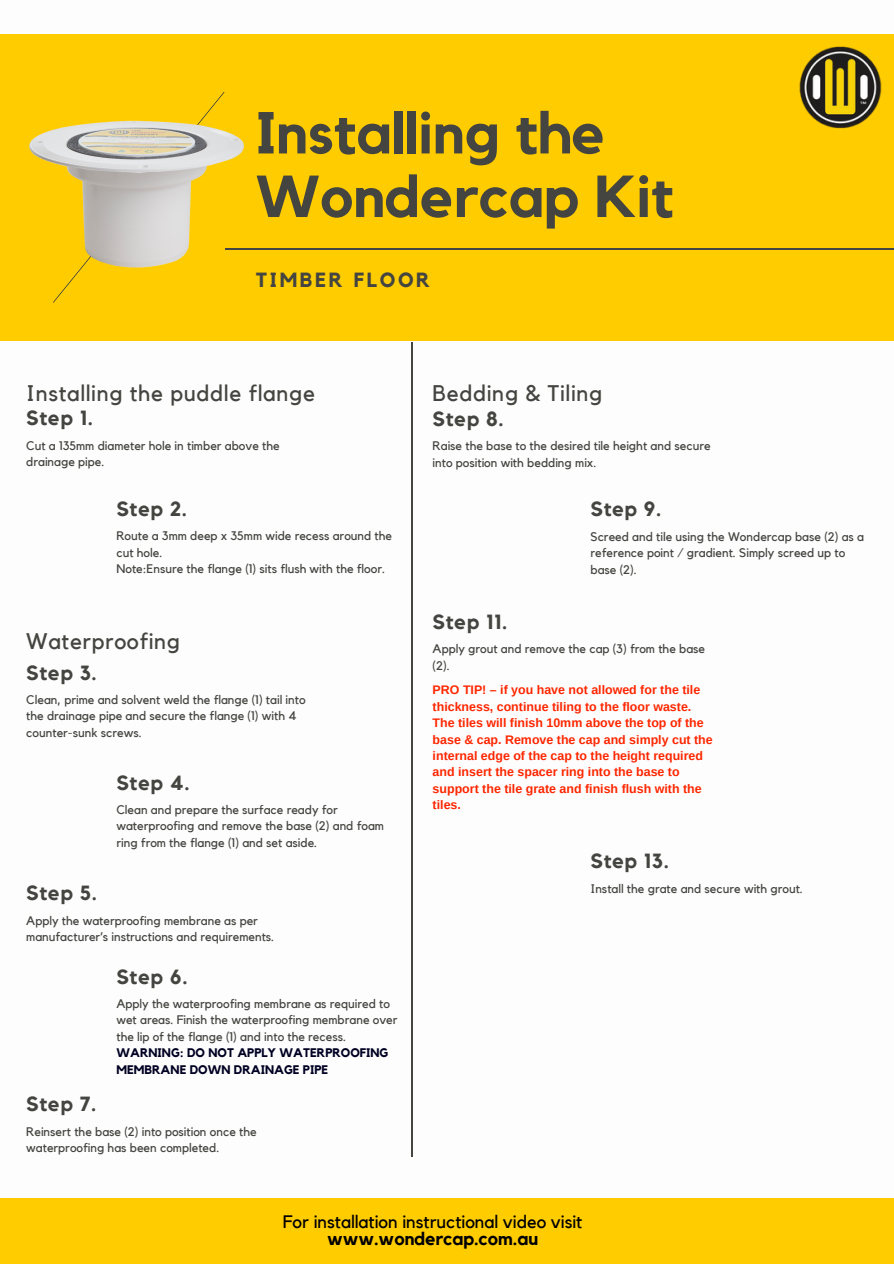
<style>
.page{position:relative;width:894px;height:1264px;background:#fff}
.page>*{position:absolute;margin:0;border:0;box-sizing:border-box;transform-origin:0 0}
.t1{font:700 58.35px/63.4px "Kollektif";color:#444440}
.t2{font:22.5px "Kollektif";letter-spacing:.03em;color:#444440}
.t3{font:700 20.4px "Kollektif";letter-spacing:.03em;color:#444440}
.t4{font:700 20.4px "Kollektif";letter-spacing:.13em;color:#444440}
.t5{font:18px "Kollektif";color:#000}
.t6{font:700 18px "Kollektif";color:#000}
.t7{font:12.45px/16.5px "Kollektif";color:#444440}
.t8{font:700 12.45px/16.5px "Arimo";color:#ff2600}
.t9{font:700 12.45px/16.5px "Kollektif";color:#000023}
</style>
<div class="page">
<div style="left:0;top:34px;width:893px;height:306px;background:#fc0"></div>
<hr style="left:225px;top:249px;width:668px;height:1px;background:#444440">
<hr style="left:411px;top:342px;width:1px;height:814px;background:#444440">
<img style="left:29px;top:92px;width:280px;height:201px">
<img style="left:799px;top:46px;width:83px;height:83px">
<div style="left:0;top:1198px;width:893px;height:65px;background:#fc0"></div>
<h1 class="t1" style="left:256px;top:104px;width:419px">Installing the<br>Wondercap Kit</h1>
<h3 class="t4" style="left:256px;top:270px;width:176px">TIMBER FLOOR</h3>
<h2 class="t2" style="left:26px;top:382px;width:290px">Installing the puddle flange</h2>
<h2 class="t2" style="left:432px;top:383px;width:171px">Bedding &amp; Tiling</h2>
<h3 class="t3" style="left:26px;top:409px;width:68px">Step 1.</h3>
<p class="t7" style="left:26px;top:437px;width:255px">Cut a 135mm diameter hole in timber above the drainage pipe.</p>
<h3 class="t3" style="left:116px;top:499px;width:72px">Step 2.</h3>
<p class="t7" style="left:116px;top:528px;width:277px">Route a 3mm deep x 35mm wide recess around the cut hole.<br>Note:Ensure the flange (1) sits flush with the floor.</p>
<h2 class="t2" style="left:26px;top:630px;width:155px">Waterproofing</h2>
<h3 class="t3" style="left:26px;top:663px;width:72px">Step 3.</h3>
<p class="t7" style="left:26px;top:691px;width:281px">Clean, prime and solvent weld the flange (1) tail into the drainage pipe and secure the flange (1) with 4 counter-sunk screws.</p>
<h3 class="t3" style="left:116px;top:773px;width:75px">Step 4.</h3>
<h3 class="t3" style="left:26px;top:883px;width:72px">Step 5.</h3>
<p class="t7" style="left:116px;top:802px;width:269px">Clean and prepare the surface ready for waterproofing and remove the base (2) and foam ring from the flange (1) and set aside.</p>
<p class="t7" style="left:26px;top:912px;width:249px">Apply the waterproofing membrane as per manufacturer’s instructions and requirements.</p>
<h3 class="t3" style="left:116px;top:967px;width:73px">Step 6.</h3>
<p class="t7" style="left:116px;top:995px;width:282px">Apply the waterproofing membrane as required to wet areas. Finish the waterproofing membrane over the lip of the flange (1) and into the recess.</p>
<h3 class="t3" style="left:26px;top:1094px;width:72px">Step 7.</h3>
<p class="t9" style="left:116px;top:1045px;width:273px">WARNING: DO NOT APPLY WATERPROOFING<br>MEMBRANE DOWN DRAINAGE PIPE</p>
<p class="t7" style="left:26px;top:1123px;width:232px">Reinsert the base (2) into position once the waterproofing has been completed.</p>
<h3 class="t3" style="left:432px;top:409px;width:72px">Step 8.</h3>
<p class="t7" style="left:432px;top:438px;width:279px">Raise the base to the desired tile height and secure into position with bedding mix.</p>
<h3 class="t3" style="left:590px;top:500px;width:72px">Step 9.</h3>
<h3 class="t3" style="left:432px;top:612px;width:76px">Step 11.</h3>
<p class="t7" style="left:590px;top:528px;width:275px">Screed and tile using the Wondercap base (2) as a reference point / gradient. Simply screed up to base (2).</p>
<p class="t7" style="left:432px;top:641px;width:274px">Apply grout and remove the cap (3) from the base (2).</p>
<p class="t8" style="left:432px;top:681px;width:281px">PRO TIP! – if you have not allowed for the tile thickness, continue tiling to the floor waste.<br>The tiles will finish 10mm above the top of the base &amp; cap. Remove the cap and simply cut the internal edge of the cap to the height required and insert the spacer ring into the base to support the tile grate and finish flush with the tiles.</p>
<h3 class="t3" style="left:590px;top:851px;width:80px">Step 13.</h3>
<p class="t7" style="left:590px;top:880px;width:214px">Install the grate and secure with grout.</p>
<h3 class="t5" style="left:283px;top:1213px;width:301px">For installation instructional video visit</h3>
<h3 class="t6" style="left:327px;top:1230px;width:213px">www.wondercap.com.au</h3>
</div>
